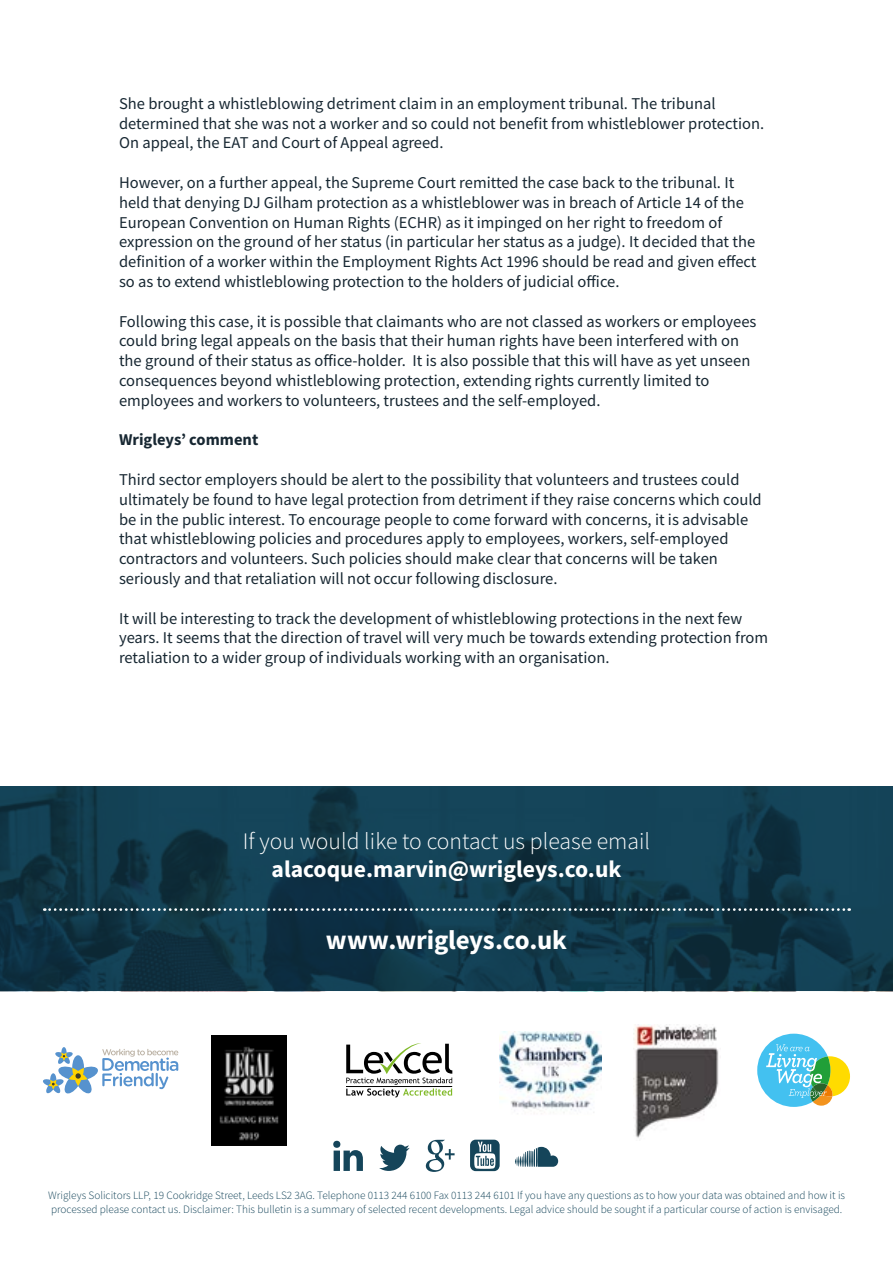
<style>
.page{position:relative;width:893px;height:1263px;background:#fff}
.page>*{position:absolute;margin:0;border:0;box-sizing:border-box;transform-origin:0 0}
.t1{font:700 26.85px "Source Sans Pro";letter-spacing:-.005em;color:#fff}
.t2{font:300 23.7px "Source Sans Pro";color:#fff}
.t3{font:700 23.7px "Source Sans Pro";color:#fff}
.t4{font:16.5px/19.8px "Source Sans Pro";color:#172732}
.t5{font:700 16.5px "Source Sans Pro";color:#172732}
.t6{font:300 11.25px/13.5px "Source Sans Pro";color:#15455a}
</style>
<div class="page">
<svg style="left:333px;top:1141px;width:30px;height:30px"></svg>
<svg style="left:379px;top:1145px;width:31px;height:26px"></svg>
<svg style="left:426px;top:1140px;width:29px;height:32px"></svg>
<svg style="left:470px;top:1140px;width:30px;height:31px"></svg>
<svg style="left:515px;top:1147px;width:43px;height:20px"></svg>
<svg style="left:0;top:787px;width:893px;height:204px;background:#113a4c"></svg>
<svg style="left:346px;top:1043px;width:106px;height:54px"></svg>
<hr style="left:346px;top:1086px;width:106px;height:1px;background:#000">
<img style="left:500px;top:1031px;width:102px;height:82px">
<img style="left:212px;top:1035px;width:75px;height:111px">
<svg style="left:757px;top:1034px;width:93px;height:73px"></svg>
<svg style="left:43px;top:1047px;width:135px;height:46px"></svg>
<svg style="left:44px;top:908px;width:806px;height:3px;background:#5e7782"></svg>
<img style="left:634px;top:1025px;width:85px;height:113px">
<p class="t4" style="left:119px;top:93px;width:647px">She brought a whistleblowing detriment claim in an employment tribunal. The tribunal determined that she was not a worker and so could not benefit from whistleblower protection.<br>On appeal, the EAT and Court of Appeal agreed.</p>
<p class="t4" style="left:119px;top:172px;width:639px">However, on a further appeal, the Supreme Court remitted the case back to the tribunal. It held that denying DJ Gilham protection as a whistleblower was in breach of Article 14 of the European Convention on Human Rights (ECHR) as it impinged on her right to freedom of expression on the ground of her status (in particular her status as a judge). It decided that the definition of a worker within the Employment Rights Act 1996 should be read and given effect so as to extend whistleblowing protection to the holders of judicial office.</p>
<p class="t4" style="left:119px;top:311px;width:639px">Following this case, it is possible that claimants who are not classed as workers or employees could bring legal appeals on the basis that their human rights have been interfered with on the ground of their status as office-holder. It is also possible that this will have as yet unseen consequences beyond whistleblowing protection, extending rights currently limited to employees and workers to volunteers, trustees and the self-employed.</p>
<p class="t5" style="left:119px;top:429px;width:141px">Wrigleys’ comment</p>
<p class="t4" style="left:119px;top:469px;width:644px">Third sector employers should be alert to the possibility that volunteers and trustees could ultimately be found to have legal protection from detriment if they raise concerns which could be in the public interest. To encourage people to come forward with concerns, it is advisable that whistleblowing policies and procedures apply to employees, workers, self-employed contractors and volunteers. Such policies should make clear that concerns will be taken seriously and that retaliation will not occur following disclosure.</p>
<p class="t4" style="left:119px;top:608px;width:651px">It will be interesting to track the development of whistleblowing protections in the next few years. It seems that the direction of travel will very much be towards extending protection from retaliation to a wider group of individuals working with an organisation.</p>
<h2 class="t2" style="left:243px;top:826px;width:409px">If you would like to contact us please email</h2>
<h2 class="t3" style="left:272px;top:853px;width:351px">alacoque.marvin@wrigleys.co.uk</h2>
<h1 class="t1" style="left:326px;top:922px;width:243px">www.wrigleys.co.uk</h1>
<p class="t6" style="left:48px;top:1189px;width:798px">Wrigleys Solicitors LLP, 19 Cookridge Street, Leeds LS2 3AG. Telephone 0113 244 6100 Fax 0113 244 6101 If you have any questions as to how your data was obtained and how it is processed please contact us. Disclaimer: This bulletin is a summary of selected recent developments. Legal advice should be sought if a particular course of action is envisaged.</p>
</div>
